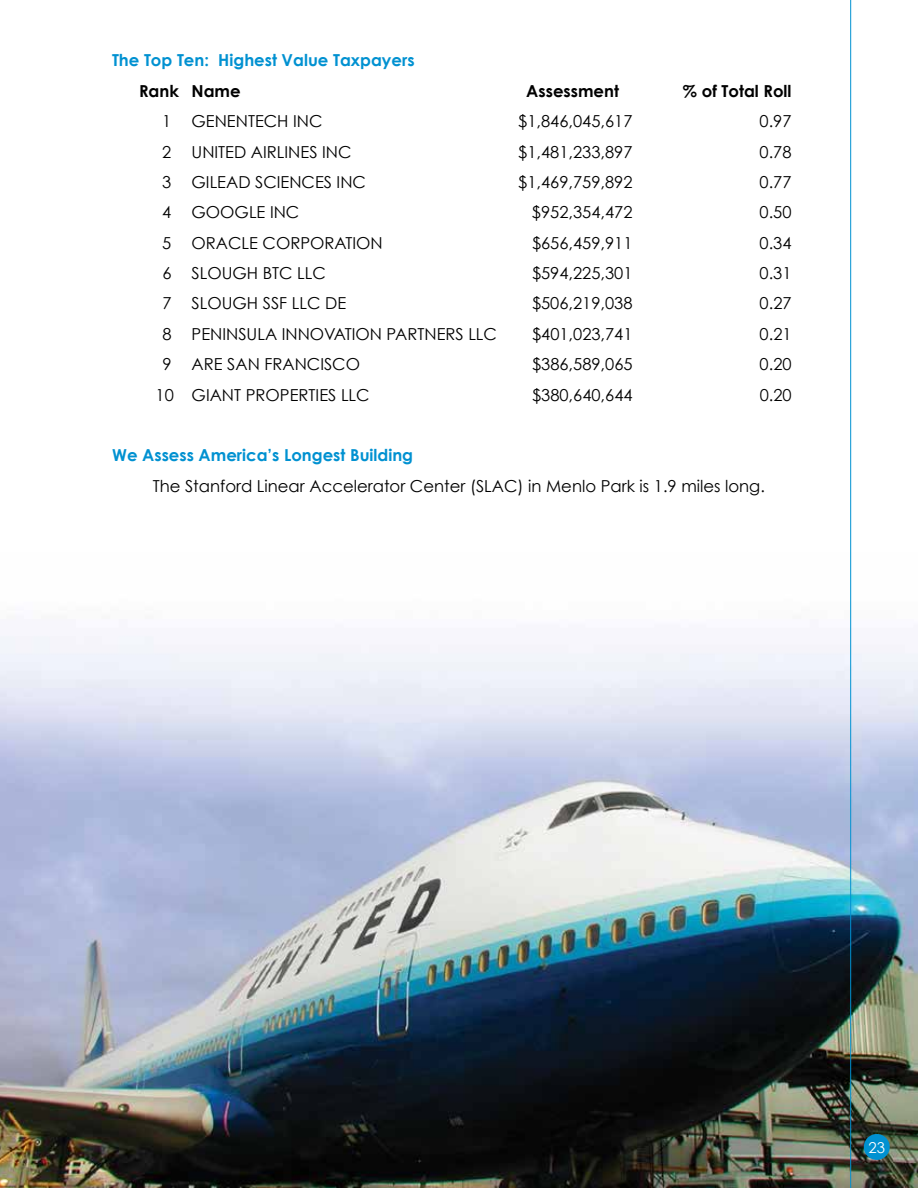
<style>
.page{position:relative;width:918px;height:1188px;background:#fff}
.page>*{position:absolute;margin:0;border:0;box-sizing:border-box;transform-origin:0 0}
.t1{font:18px "Century Gothic";color:#fff}
.t2{font:16.5px "Century Gothic";color:#000}
.t3{font:700 16.5px "Century Gothic";color:#0091d1}
.t4{font:700 16.5px "Century Gothic";color:#000}
</style>
<div class="page">
<img style="left:0;top:552px;width:918px;height:636px">
<hr style="left:850px;top:0;width:1px;height:1188px;background:#0091d1">
<div style="left:864px;top:1134px;width:26px;height:26px;background:#0091d1;border-radius:50%"></div>
<p class="t3" style="left:112px;top:50px;width:304px">The Top Ten: Highest Value Taxpayers</p>
<p class="t4" style="left:139px;top:80px;width:103px">Rank Name</p>
<p class="t4" style="left:526px;top:80px;width:94px">Assessment</p>
<p class="t4" style="left:683px;top:80px;width:110px">% of Total Roll</p>
<p class="t2" style="left:162px;top:111px;width:162px">1 GENENTECH INC</p>
<p class="t2" style="left:518px;top:111px;width:116px">$1,846,045,617</p>
<p class="t2" style="left:760px;top:111px;width:33px">0.97</p>
<p class="t2" style="left:162px;top:141px;width:191px">2 UNITED AIRLINES INC</p>
<p class="t2" style="left:518px;top:141px;width:116px">$1,481,233,897</p>
<p class="t2" style="left:760px;top:141px;width:33px">0.78</p>
<p class="t2" style="left:162px;top:172px;width:205px">3 GILEAD SCIENCES INC</p>
<p class="t2" style="left:518px;top:172px;width:116px">$1,469,759,892</p>
<p class="t2" style="left:760px;top:172px;width:33px">0.77</p>
<p class="t2" style="left:162px;top:202px;width:139px">4 GOOGLE INC</p>
<p class="t2" style="left:532px;top:202px;width:102px">$952,354,472</p>
<p class="t2" style="left:760px;top:202px;width:33px">0.50</p>
<p class="t2" style="left:162px;top:233px;width:222px">5 ORACLE CORPORATION</p>
<p class="t2" style="left:532px;top:233px;width:102px">$656,459,911</p>
<p class="t2" style="left:760px;top:233px;width:33px">0.34</p>
<p class="t2" style="left:162px;top:263px;width:165px">6 SLOUGH BTC LLC</p>
<p class="t2" style="left:532px;top:263px;width:102px">$594,225,301</p>
<p class="t2" style="left:760px;top:263px;width:33px">0.31</p>
<p class="t2" style="left:162px;top:293px;width:185px">7 SLOUGH SSF LLC DE</p>
<p class="t2" style="left:532px;top:293px;width:102px">$506,219,038</p>
<p class="t2" style="left:760px;top:293px;width:33px">0.27</p>
<p class="t2" style="left:162px;top:324px;width:336px">8 PENINSULA INNOVATION PARTNERS LLC</p>
<p class="t2" style="left:532px;top:324px;width:102px">$401,023,741</p>
<p class="t2" style="left:760px;top:324px;width:33px">0.21</p>
<p class="t2" style="left:162px;top:354px;width:199px">9 ARE SAN FRANCISCO</p>
<p class="t2" style="left:532px;top:354px;width:102px">$386,589,065</p>
<p class="t2" style="left:760px;top:354px;width:33px">0.20</p>
<p class="t2" style="left:156px;top:384px;width:216px">10 GIANT PROPERTIES LLC</p>
<p class="t2" style="left:532px;top:384px;width:102px">$380,640,644</p>
<p class="t2" style="left:760px;top:384px;width:33px">0.20</p>
<p class="t3" style="left:112px;top:445px;width:302px">We Assess America’s Longest Building</p>
<p class="t2" style="left:153px;top:476px;width:614px">The Stanford Linear Accelerator Center (SLAC) in Menlo Park is 1.9 miles long.</p>
<p class="t1" style="left:869px;top:1134px;width:21px">23</p>
</div>
